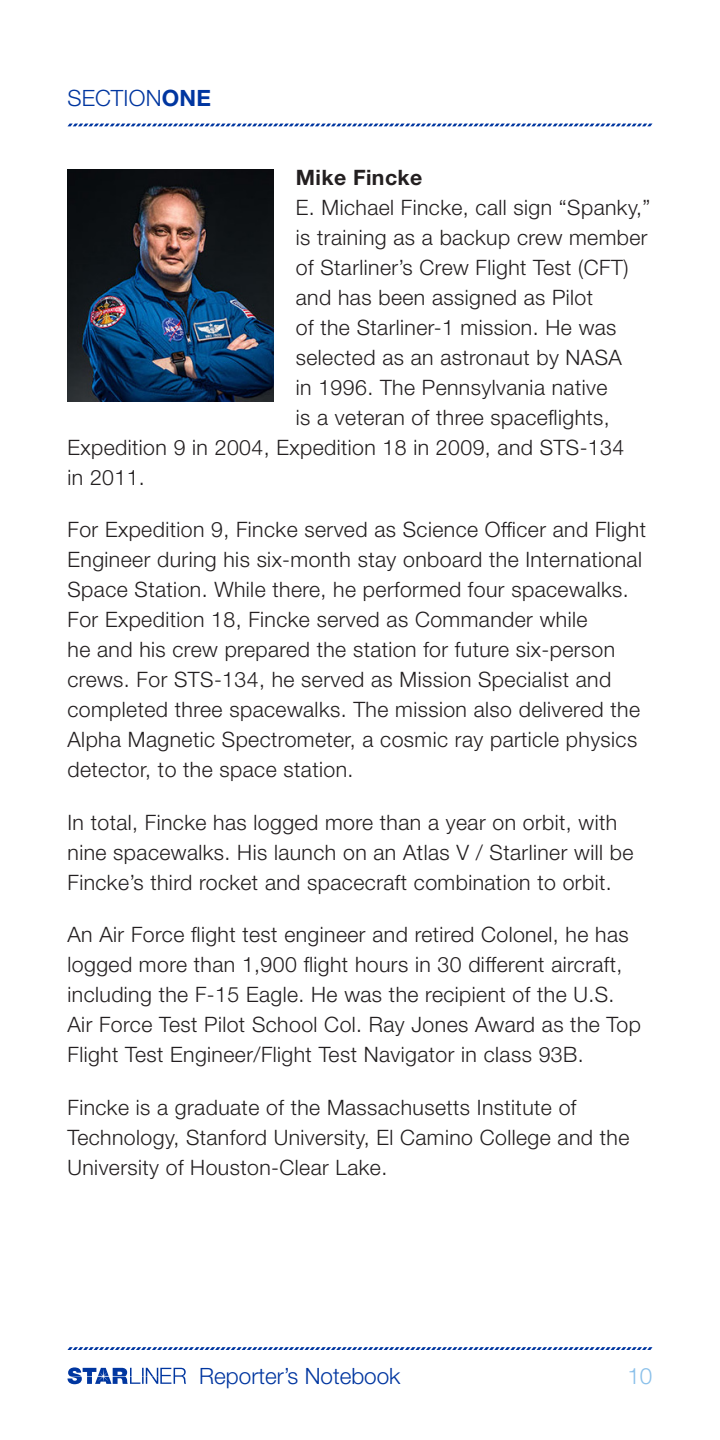
<style>
.page{position:relative;width:720px;height:1440px;background:#fff}
.page>*{position:absolute;margin:0;border:0;box-sizing:border-box;transform-origin:0 0}
.t1{font:300 22.5px "Helvetica Neue LT Std";color:#0036a0}
.t2{font:300 22.5px "Helvetica Neue LT Std";color:#8ac0ea}
.t3{font:300 21.25px/30px "Helvetica Neue LT Std";letter-spacing:.02em;color:#231f20}
.t4{font:700 21.25px "Helvetica Neue LT Std";letter-spacing:.02em;color:#231f20}
.s1{font-weight:700}
</style>
<div class="page">
<svg style="left:68px;top:1367px;width:118px;height:17px"></svg>
<svg style="left:68px;top:1347px;width:584px;height:3px"></svg>
<svg style="left:68px;top:124px;width:584px;height:2px"></svg>
<img style="left:68px;top:169px;width:205px;height:232px">
<p class="t1" style="left:68px;top:84px;width:145px">SECTION<span class="s1">ONE</span></p>
<p class="t4" style="left:296px;top:164px;width:128px">Mike Fincke</p>
<p class="t3" style="left:296px;top:192px;width:356px">E. Michael Fincke, call sign “Spanky,”</p>
<p class="t3" style="left:296px;top:222px;width:353px">is training as a backup crew member</p>
<p class="t3" style="left:296px;top:252px;width:334px">of Starliner’s Crew Flight Test (CFT)</p>
<p class="t3" style="left:296px;top:282px;width:299px">and has been assigned as Pilot</p>
<p class="t3" style="left:296px;top:312px;width:322px">of the Starliner-1 mission. He was</p>
<p class="t3" style="left:296px;top:342px;width:328px">selected as an astronaut by NASA</p>
<p class="t3" style="left:296px;top:372px;width:313px">in 1996. The Pennsylvania native</p>
<p class="t3" style="left:296px;top:402px;width:315px">is a veteran of three spaceflights,</p>
<p class="t3" style="left:68px;top:432px;width:558px">Expedition 9 in 2004, Expedition 18 in 2009, and STS-134</p>
<p class="t3" style="left:68px;top:462px;width:79px">in 2011.</p>
<p class="t3" style="left:68px;top:514px;width:580px">For Expedition 9, Fincke served as Science Officer and Flight Engineer during his six-month stay onboard the International Space Station. While there, he performed four spacewalks.<br>For Expedition 18, Fincke served as Commander while<br>he and his crew prepared the station for future six-person crews. For STS-134, he served as Mission Specialist and completed three spacewalks. The mission also delivered the Alpha Magnetic Spectrometer, a cosmic ray particle physics detector, to the space station.</p>
<p class="t3" style="left:68px;top:807px;width:567px">In total, Fincke has logged more than a year on orbit, with nine spacewalks. His launch on an Atlas V / Starliner will be<br>Fincke’s third rocket and spacecraft combination to orbit.</p>
<p class="t3" style="left:68px;top:919px;width:575px">An Air Force flight test engineer and retired Colonel, he has logged more than 1,900 flight hours in 30 different aircraft, including the F-15 Eagle. He was the recipient of the U.S.<br>Air Force Test Pilot School Col. Ray Jones Award as the Top Flight Test Engineer/Flight Test Navigator in class 93B.</p>
<p class="t3" style="left:68px;top:1092px;width:563px">Fincke is a graduate of the Massachusetts Institute of<br>Technology, Stanford University, El Camino College and the<br>University of Houston-Clear Lake.</p>
<p class="t1" style="left:199px;top:1362px;width:203px">Reporter’s Notebook</p>
<p class="t2" style="left:627px;top:1362px;width:27px">10</p>
</div>
